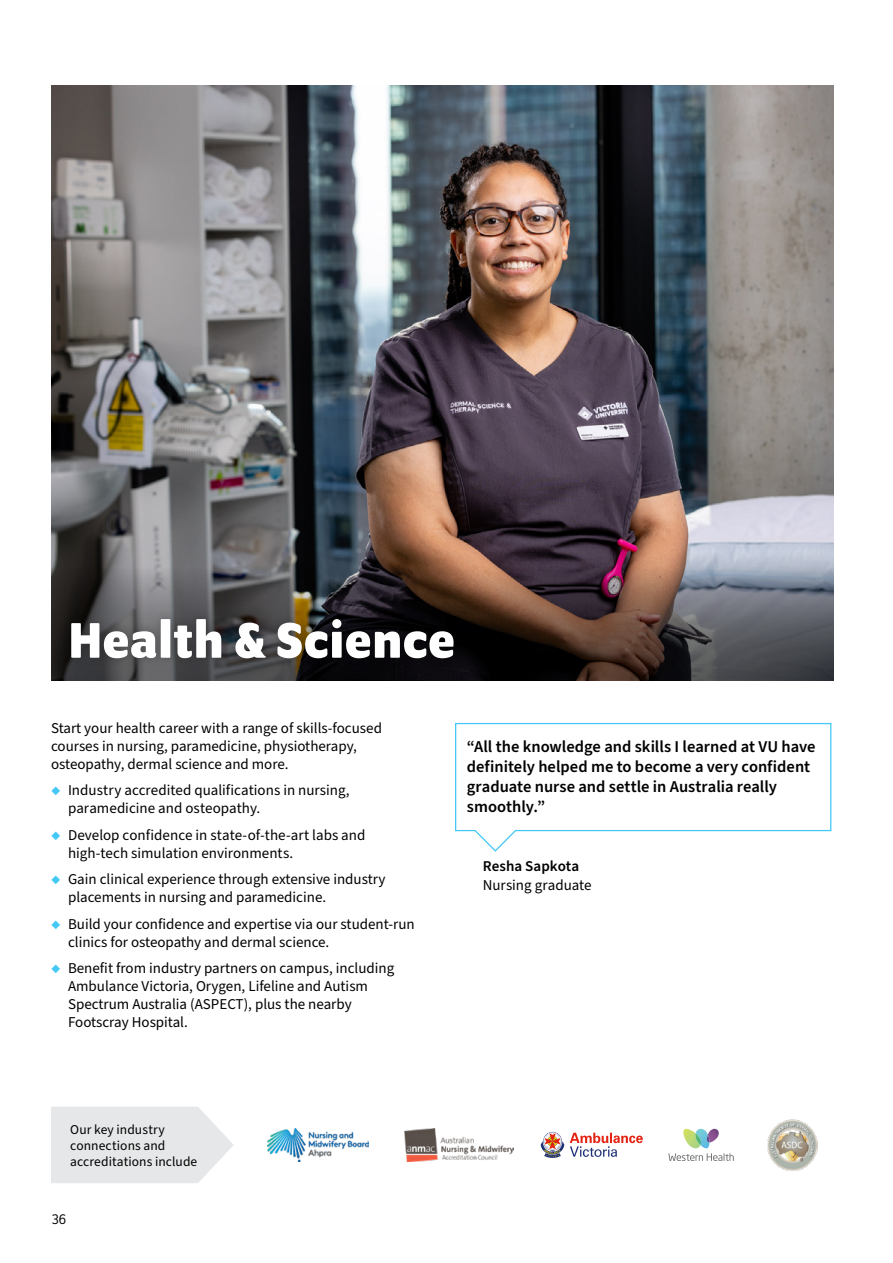
<style>
.page{position:relative;width:893px;height:1263px;background:#fff}
.page>*{position:absolute;margin:0;border:0;box-sizing:border-box;transform-origin:0 0}
.t1{font:700 54px "Program OT";letter-spacing:.01em;color:#fff}
.t2{font:600 16.5px/19.8px "Source Sans Pro";color:#000}
.t3{font:15px/18px "Source Sans Pro";color:#000}
.t4{font:600 15px "Source Sans Pro";letter-spacing:.005em;color:#000}
.t5{font:15px "Program OT";color:#000}
.t6{font:13.5px/16.2px "Source Sans Pro";letter-spacing:.005em;color:#000}
.s1{color:#44c8f5}
</style>
<div class="page">
<img style="left:51px;top:85px;width:782px;height:481px">
<svg style="left:467px;top:551px;width:366px;height:15px;background:#8f7c83"></svg>
<svg style="left:455px;top:722px;width:377px;height:130px"></svg>
<svg style="left:51px;top:566px;width:782px;height:114px;background:#4e4545"></svg>
<div style="left:62px;top:609px;width:401px;height:59px;background:#000;opacity:.25"></div>
<svg style="left:51px;top:1107px;width:182px;height:76px;background:#e8e9ea"></svg>
<img style="left:405px;top:1128px;width:108px;height:33px">
<img style="left:268px;top:1128px;width:100px;height:34px">
<img style="left:767px;top:1119px;width:51px;height:51px">
<svg style="left:668px;top:1129px;width:66px;height:32px"></svg>
<svg style="left:540px;top:1132px;width:103px;height:26px"></svg>
<h1 class="t1" style="left:69px;top:609px;width:388px">Health &amp; Science</h1>
<p class="t3" style="left:51px;top:719px;width:332px">Start your health career with a range of skills-focused courses in nursing, paramedicine, physiotherapy, osteopathy, dermal science and more.</p>
<p class="t3" style="left:68px;top:782px;width:283px;text-indent:-17px"><span class="s1">◆</span> Industry accredited qualifications in nursing, paramedicine and osteopathy.</p>
<p class="t3" style="left:68px;top:826px;width:299px;text-indent:-17px"><span class="s1">◆</span> Develop confidence in state-of-the-art labs and high-tech simulation environments.</p>
<p class="t3" style="left:68px;top:871px;width:319px;text-indent:-17px"><span class="s1">◆</span> Gain clinical experience through extensive industry placements in nursing and paramedicine.</p>
<p class="t3" style="left:68px;top:915px;width:348px;text-indent:-17px"><span class="s1">◆</span> Build your confidence and expertise via our student-run clinics for osteopathy and dermal science.</p>
<p class="t3" style="left:68px;top:960px;width:328px;text-indent:-17px"><span class="s1">◆</span> Benefit from industry partners on campus, including Ambulance Victoria, Orygen, Lifeline and Autism Spectrum Australia (ASPECT), plus the nearby Footscray Hospital.</p>
<p class="t2" style="left:467px;top:738px;width:350px">“All the knowledge and skills I learned at VU have definitely helped me to become a very confident graduate nurse and settle in Australia really smoothly.”</p>
<p class="t4" style="left:483px;top:856px;width:98px">Resha Sapkota</p>
<p class="t3" style="left:483px;top:876px;width:110px">Nursing graduate</p>
<p class="t6" style="left:70px;top:1122px;width:129px">Our key industry connections and accreditations include</p>
<p class="t5" style="left:52px;top:1210px;width:15px">36</p>
</div>
